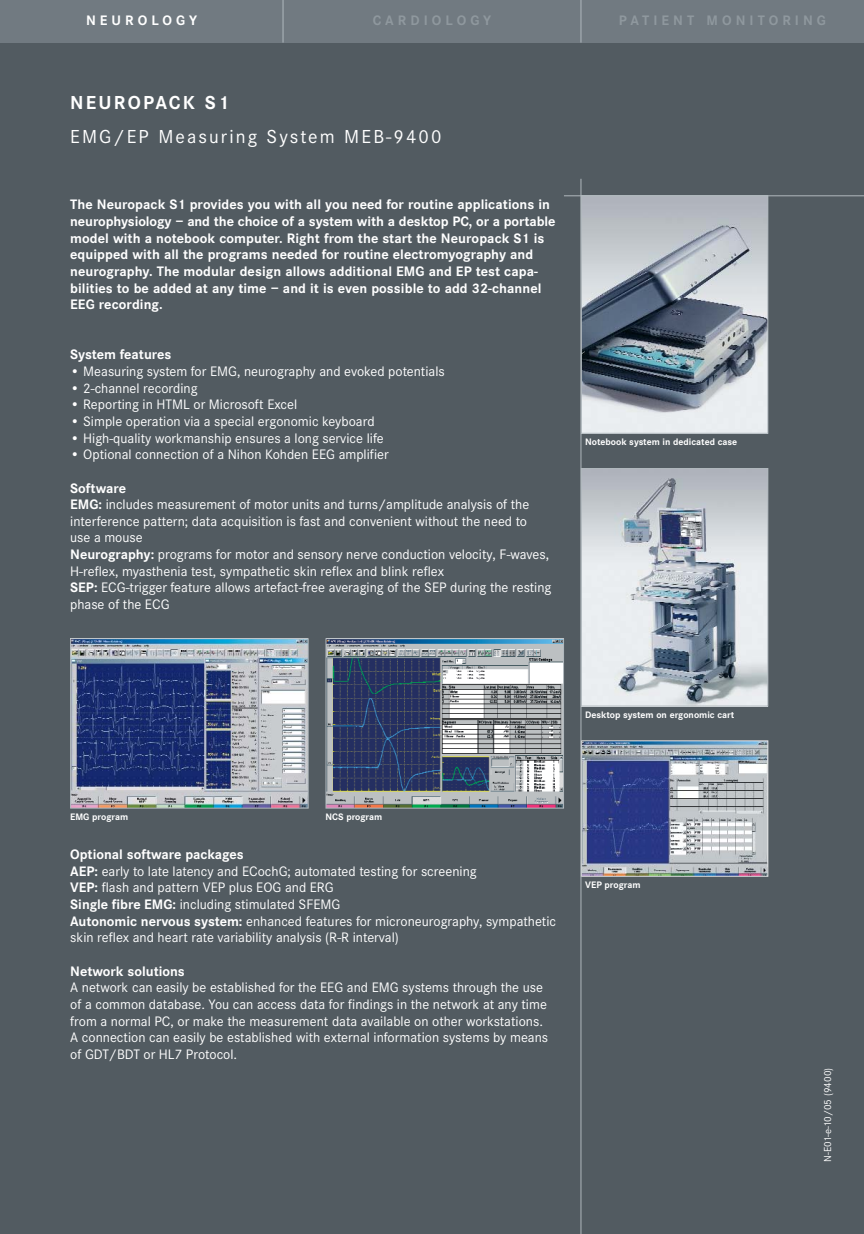
<style>
.page{position:relative;width:864px;height:1234px;background:#fff}
.page>*{position:absolute;margin:0;border:0;box-sizing:border-box;transform-origin:0 0}
.t1{font:19.5px "Corporate S";letter-spacing:.105em;color:#fff}
.t2{font:700 19.5px "Corporate S";letter-spacing:.115em;color:#fff}
.t3{font:14.25px/16.6px "Corporate S";color:#fff}
.t4{font:700 14.25px/16.6px "Corporate S";letter-spacing:.005em;color:#fff}
.t5{font:700 14.25px "Corporate S";letter-spacing:.285em;color:#8f989e}
.t6{font:700 14.25px "Corporate S";letter-spacing:.285em;color:#fff}
.t7{font:10.5px "Corporate S";color:#fff}
.t8{font:700 9.75px "Corporate S";color:#fff}
.s1{font-weight:700}
</style>
<div class="page">
<div style="left:0;top:0;width:863px;height:1233px;background:#525b61"></div>
<div style="left:0;top:0;width:863px;height:43px;background:#717a81"></div>
<hr style="left:282px;top:0;width:1px;height:43px;background:#b0b8bd">
<hr style="left:580px;top:0;width:1px;height:43px;background:#b0b8bd">
<img style="left:582px;top:470px;width:183px;height:234px">
<div style="left:580px;top:468px;width:187px;height:238px;border:1px solid #b0b8bd"></div>
<img style="left:582px;top:197px;width:183px;height:234px">
<div style="left:580px;top:195px;width:187px;height:238px;border:1px solid #b0b8bd"></div>
<hr style="left:563px;top:195px;width:300px;height:1px;background:#b0b8bd">
<img style="left:72px;top:640px;width:234px;height:166px">
<div style="left:70px;top:638px;width:238px;height:170px;border:1px solid #b0b8bd"></div>
<img style="left:327px;top:640px;width:234px;height:166px">
<div style="left:325px;top:638px;width:238px;height:170px;border:1px solid #b0b8bd"></div>
<img style="left:582px;top:742px;width:183px;height:132px">
<div style="left:580px;top:740px;width:187px;height:136px;border:1px solid #e4e5e6"></div>
<hr style="left:580px;top:179px;width:1px;height:1054px;background:#b0b8bd">
<p class="t6" style="left:86px;top:15px;width:112px">NEUROLOGY</p>
<p class="t5" style="left:373px;top:15px;width:120px">CARDIOLOGY</p>
<p class="t5" style="left:618px;top:15px;width:208px">PATIENT MONITORING</p>
<h1 class="t2" style="left:70px;top:95px;width:160px">NEUROPACK S1</h1>
<h1 class="t1" style="left:70px;top:129px;width:372px">EMG/EP Measuring System MEB-9400</h1>
<p class="t4" style="left:70px;top:197px;width:486px">The Neuropack S1 provides you with all you need for routine applications in neurophysiology – and the choice of a system with a desktop PC, or a portable model with a notebook computer. Right from the start the Neuropack S1 is equipped with all the programs needed for routine electromyography and neurography. The modular design allows additional EMG and EP test capa&shy;bilities to be added at any time – and it is even possible to add 32-channel EEG recording.</p>
<p class="t4" style="left:70px;top:347px;width:103px">System features</p>
<p class="t3" style="left:70px;top:363px;width:376px">• Measuring system for EMG, neurography and evoked potentials</p>
<p class="t3" style="left:70px;top:380px;width:129px">• 2-channel recording</p>
<p class="t3" style="left:70px;top:397px;width:228px">• Reporting in HTML or Microsoft Excel</p>
<p class="t3" style="left:70px;top:413px;width:306px">• Simple operation via a special ergonomic keyboard</p>
<p class="t3" style="left:70px;top:430px;width:315px">• High-quality workmanship ensures a long service life</p>
<p class="t3" style="left:70px;top:447px;width:320px">• Optional connection of a Nihon Kohden EEG amplifier</p>
<p class="t3" style="left:70px;top:480px;width:482px"><span class="s1">Software<br>EMG:</span> includes measurement of motor units and turns/amplitude analysis of the interference pattern; data acquisition is fast and convenient without the need to<br>use a mouse<br><span class="s1">Neurography:</span> programs for motor and sensory nerve conduction velocity, F-waves, H-reflex, myasthenia test, sympathetic skin reflex and blink reflex<br><span class="s1">SEP:</span> ECG-trigger feature allows artefact-free averaging of the SEP during the resting phase of the ECG</p>
<p class="t8" style="left:585px;top:438px;width:153px">Notebook system in dedicated case</p>
<p class="t8" style="left:585px;top:710px;width:151px">Desktop system on ergonomic cart</p>
<p class="t8" style="left:70px;top:813px;width:59px">EMG program</p>
<p class="t8" style="left:325px;top:813px;width:58px">NCS program</p>
<p class="t3" style="left:70px;top:846px;width:487px"><span class="s1">Optional software packages<br>AEP:</span> early to late latency and ECochG; automated testing for screening<br><span class="s1">VEP:</span> flash and pattern VEP plus EOG and ERG<br><span class="s1">Single fibre EMG:</span> including stimulated SFEMG<br><span class="s1">Autonomic nervous system:</span> enhanced features for microneurography, sympathetic skin reflex and heart rate variability analysis (R-R interval)</p>
<p class="t4" style="left:70px;top:963px;width:116px">Network solutions</p>
<p class="t3" style="left:70px;top:979px;width:479px">A network can easily be established for the EEG and EMG systems through the use of a common database. You can access data for findings in the network at any time from a normal PC, or make the measurement data available on other workstations.<br>A connection can easily be established with external information systems by means of GDT/BDT or HL7 Protocol.</p>
<p class="t8" style="left:585px;top:881px;width:57px">VEP program</p>
<p class="t7" style="left:823px;top:1161px;width:95px;rotate:-90deg">N-E01-e-10/05 (9400)</p>
</div>
